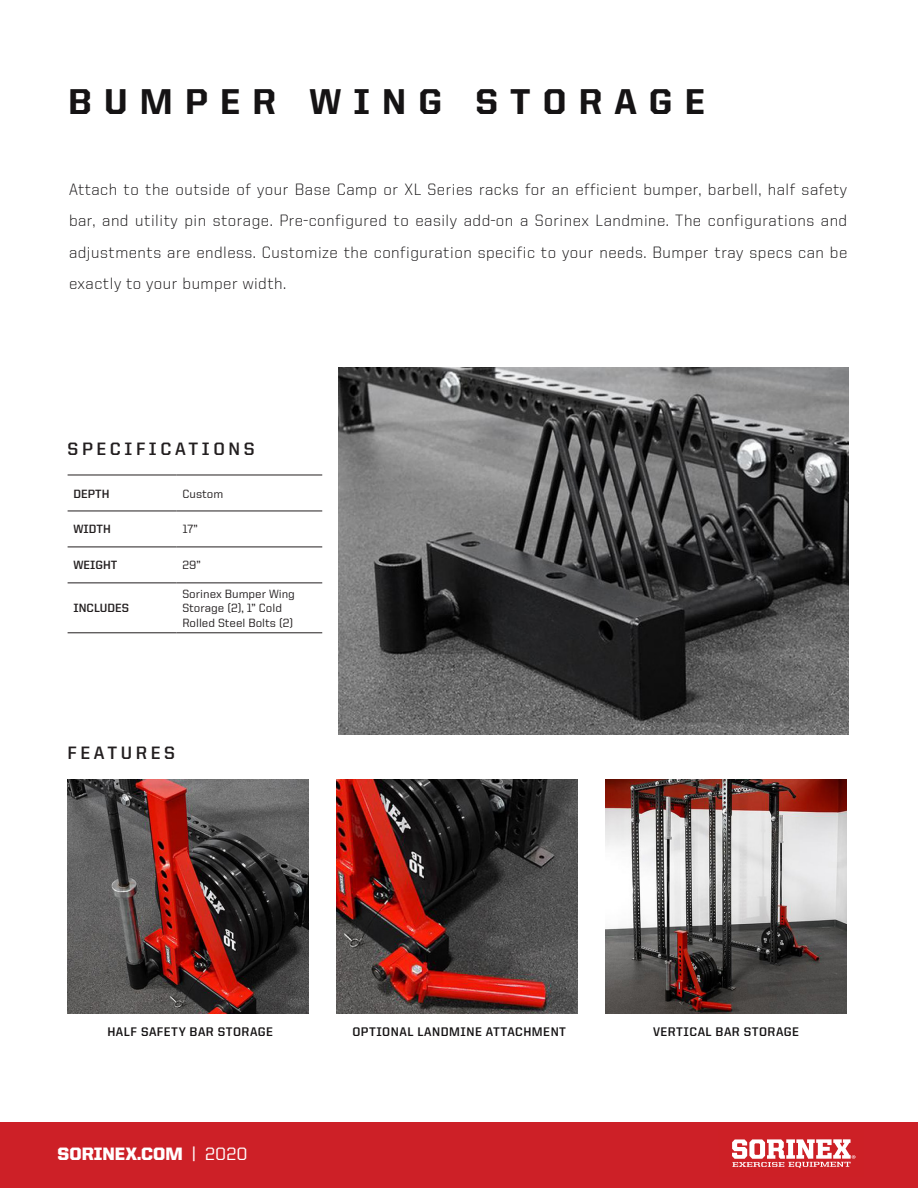
<style>
.page{position:relative;width:918px;height:1188px;background:#fff}
.page>*{position:absolute;margin:0;border:0;box-sizing:border-box;transform-origin:0 0}
.Story_Title{font:800 36px "United Sans Reg";letter-spacing:.34em;color:#151314}
.t1{font:700 18px "United Sans Reg";letter-spacing:.2em;color:#231f20}
.t2{font:900 18px "United Sans Reg";color:#fff}
.Standard_Paragraph{font:300 16.5px/31.5px "United Sans Reg";letter-spacing:.03em;color:#151314;text-align:justify}
.Story_Title-2{font:700 12.45px "United Sans Reg";letter-spacing:.04em;color:#151314}
.t3{font:500 12px/14.4px "United Sans Reg";color:#231f20}
.t4{font:700 12px "United Sans Reg";color:#231f20}
.s1{font-weight:500}
</style>
<div class="page">
<div style="left:0;top:1122px;width:918px;height:66px;background:#cd2027"></div>
<svg style="left:732px;top:1139px;width:123px;height:29px"></svg>
<img style="left:336px;top:780px;width:241px;height:233px">
<img style="left:68px;top:780px;width:240px;height:233px">
<img style="left:606px;top:780px;width:240px;height:233px">
<hr style="left:68px;top:475px;width:108px;height:1px;background:#231f20">
<hr style="left:176px;top:475px;width:146px;height:1px;background:#231f20">
<hr style="left:68px;top:511px;width:108px;height:1px;background:#231f20">
<hr style="left:176px;top:511px;width:146px;height:1px;background:#231f20">
<hr style="left:68px;top:547px;width:108px;height:1px;background:#231f20">
<hr style="left:176px;top:547px;width:146px;height:1px;background:#231f20">
<hr style="left:68px;top:583px;width:108px;height:1px;background:#231f20">
<hr style="left:176px;top:583px;width:146px;height:1px;background:#231f20">
<hr style="left:68px;top:633px;width:108px;height:1px;background:#231f20">
<hr style="left:176px;top:633px;width:146px;height:1px;background:#231f20">
<img style="left:339px;top:367px;width:510px;height:367px">
<p class="Story_Title" style="left:68px;top:82px;width:638px">BUMPER WING STORAGE</p>
<p class="Standard_Paragraph" style="left:69px;top:173px;width:780px">Attach to the outside of your Base Camp or XL Series racks for an efficient bumper, barbell, half safety bar, and utility pin storage. Pre-configured to easily add-on a Sorinex Landmine. The configurations and adjustments are endless. Customize the configuration specific to your needs. Bumper tray specs can be exactly to your bumper width.</p>
<p class="t1" style="left:68px;top:439px;width:189px">SPECIFICATIONS</p>
<p class="t4" style="left:74px;top:487px;width:37px">DEPTH</p>
<p class="t3" style="left:182px;top:486px;width:42px">Custom</p>
<p class="t4" style="left:74px;top:523px;width:39px">WIDTH</p>
<p class="t3" style="left:182px;top:522px;width:17px">17”</p>
<p class="t4" style="left:74px;top:559px;width:45px">WEIGHT</p>
<p class="t3" style="left:182px;top:558px;width:20px">29”</p>
<p class="t4" style="left:74px;top:602px;width:57px">INCLUDES</p>
<p class="t3" style="left:182px;top:586px;width:114px">Sorinex Bumper Wing<br>Storage (2), 1” Cold<br>Rolled Steel Bolts (2)</p>
<p class="t1" style="left:68px;top:743px;width:109px">FEATURES</p>
<p class="Story_Title-2" style="left:107px;top:1025px;width:167px">HALF SAFETY BAR STORAGE</p>
<p class="Story_Title-2" style="left:352px;top:1025px;width:215px">OPTIONAL LANDMINE ATTACHMENT</p>
<p class="Story_Title-2" style="left:653px;top:1025px;width:148px">VERTICAL BAR STORAGE</p>
<p class="t2" style="left:58px;top:1144px;width:192px">SORINEX.COM <span class="s1">| 2020</span></p>
</div>
